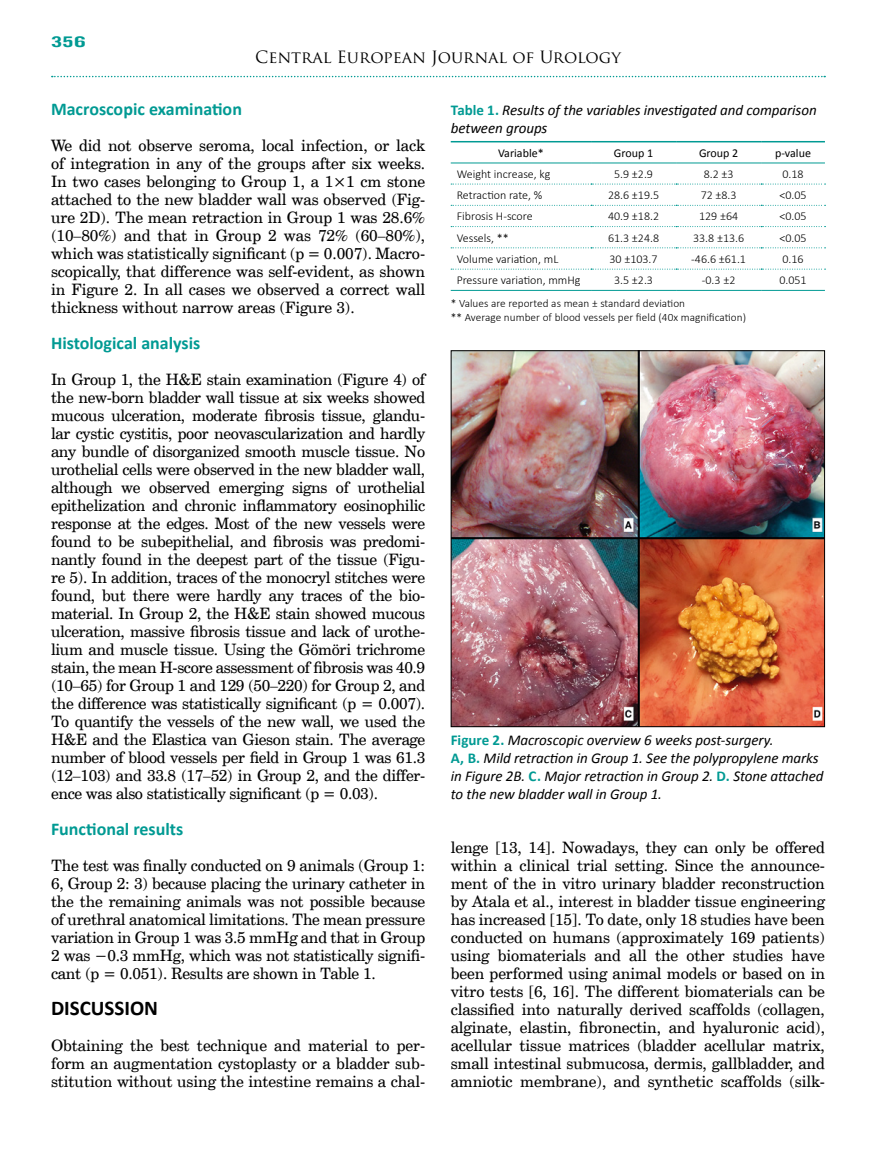
<style>
.page{position:relative;width:893px;height:1174px;background:#fff}
.page>*{position:absolute;margin:0;border:0;box-sizing:border-box;transform-origin:0 0}
.t1{font:700 21px "Calibri";color:#000}
.t2{font:700 18px "Calibri";color:#009a93}
.t3{font:16.5px "Trajan Pro";color:#000}
.t4{font:15.75px/18px "Cent Schbook EU";letter-spacing:-.005em;color:#000;text-align:justify}
.t5{font:italic 15px/18px "Calibri";letter-spacing:-.005em;color:#000}
.t6{font:15px "Alternate Gothic No 2 EU";color:#009a93;scale:2 1}
.t7{font:300 12px "Calibri";color:#000}
.t8{font:12px "Calibri";color:#000}
.t9{font:300 11.25px/13.5px "Calibri";letter-spacing:.005em;color:#000}
.s1{font-weight:700;font-style:normal;color:#009a93}
</style>
<div class="page">
<svg style="left:52px;top:76px;width:773px;height:1px"></svg>
<hr style="left:451px;top:290px;width:140px;height:1px;background:#009a93">
<hr style="left:591px;top:290px;width:85px;height:1px;background:#009a93">
<hr style="left:676px;top:290px;width:85px;height:1px;background:#009a93">
<hr style="left:761px;top:290px;width:64px;height:1px;background:#009a93">
<hr style="left:451px;top:141px;width:140px;height:1px;background:#009a93">
<hr style="left:591px;top:141px;width:85px;height:1px;background:#009a93">
<hr style="left:676px;top:141px;width:85px;height:1px;background:#009a93">
<hr style="left:761px;top:141px;width:64px;height:1px;background:#009a93">
<svg style="left:451px;top:184px;width:375px;height:1px"></svg>
<svg style="left:451px;top:205px;width:375px;height:1px"></svg>
<svg style="left:451px;top:226px;width:375px;height:1px"></svg>
<svg style="left:451px;top:247px;width:375px;height:1px"></svg>
<svg style="left:451px;top:269px;width:375px;height:1px"></svg>
<hr style="left:451px;top:163px;width:140px;height:1px;background:#009a93">
<hr style="left:591px;top:163px;width:85px;height:1px;background:#009a93">
<hr style="left:676px;top:163px;width:85px;height:1px;background:#009a93">
<hr style="left:761px;top:163px;width:64px;height:1px;background:#009a93">
<img style="left:453px;top:352px;width:370px;height:373px">
<div style="left:451px;top:350px;width:374px;height:377px;border:1px solid #000"></div>
<p class="t6" style="left:51px;top:33px;width:19px">356</p>
<p class="t3" style="left:255px;top:47px;width:367px">Central European Journal of Urology</p>
<p class="t2" style="left:51px;top:97px;width:192px">Macroscopic examination</p>
<p class="t4" style="left:51px;top:137px;width:376px">We did not observe seroma, local infection, or lack of integration in any of the groups after six weeks.<br>In two cases belonging to Group 1, a 1×1 cm stone attached to the new bladder wall was observed (Fig&shy;ure 2D). The mean retraction in Group 1 was 28.6% (10–80%) and that in Group 2 was 72% (60–80%), which was statistically significant (p = 0.007). Macro&shy;scopically, that difference was self-evident, as shown in Figure 2. In all cases we observed a correct wall thickness without narrow areas (Figure 3).</p>
<p class="t2" style="left:51px;top:331px;width:151px">Histological analysis</p>
<p class="t4" style="left:51px;top:371px;width:376px">In Group 1, the H&amp;E stain examination (Figure 4) of the new-born bladder wall tissue at six weeks showed mucous ulceration, moderate fibrosis tissue, glandu&shy;lar cystic cystitis, poor neovascularization and hardly any bundle of disorganized smooth muscle tissue. No urothelial cells were observed in the new bladder wall, although we observed emerging signs of urothelial epithelization and chronic inflammatory eosinophilic response at the edges. Most of the new vessels were found to be subepithelial, and fibrosis was predomi&shy;nantly found in the deepest part of the tissue (Figu&shy;re 5). In addition, traces of the monocryl stitches were found, but there were hardly any traces of the bio&shy;material. In Group 2, the H&amp;E stain showed mucous ulceration, massive fibrosis tissue and lack of urothe&shy;lium and muscle tissue. Using the Gömöri trichrome stain, the mean H-score assessment of fibrosis was 40.9 (10–65) for Group 1 and 129 (50–220) for Group 2, and the difference was statistically significant (p = 0.007).<br>To quantify the vessels of the new wall, we used the H&amp;E and the Elastica van Gieson stain. The average number of blood vessels per field in Group 1 was 61.3 (12–103) and 33.8 (17–52) in Group 2, and the differ&shy;ence was also statistically significant (p = 0.03).</p>
<p class="t2" style="left:51px;top:817px;width:134px">Functional results</p>
<p class="t4" style="left:51px;top:857px;width:376px">The test was finally conducted on 9 animals (Group 1:<br>6, Group 2: 3) because placing the urinary catheter in the the remaining animals was not possible because of urethral anatomical limitations. The mean pressure variation in Group 1 was 3.5 mmHg and that in Group 2 was −0.3 mmHg, which was not statistically signifi&shy;cant (p = 0.051). Results are shown in Table 1.</p>
<h1 class="t1" style="left:51px;top:994px;width:109px">DISCUSSION</h1>
<p class="t4" style="left:51px;top:1037px;width:376px">Obtaining the best technique and material to per&shy;form an augmentation cystoplasty or a bladder sub&shy;stitution without using the intestine remains a chal-</p>
<p class="t5" style="left:451px;top:100px;width:367px"><span class="s1">Table 1.</span> Results of the variables investigated and comparison between groups</p>
<p class="t8" style="left:498px;top:145px;width:47px">Variable*</p>
<p class="t8" style="left:614px;top:145px;width:41px">Group 1</p>
<p class="t8" style="left:699px;top:145px;width:41px">Group 2</p>
<p class="t8" style="left:775px;top:145px;width:37px">p-value</p>
<p class="t7" style="left:457px;top:166px;width:95px">Weight increase, kg</p>
<p class="t7" style="left:614px;top:166px;width:40px">5.9 ±2.9</p>
<p class="t7" style="left:704px;top:166px;width:31px">8.2 ±3</p>
<p class="t7" style="left:782px;top:166px;width:23px">0.18</p>
<p class="t7" style="left:457px;top:188px;width:87px">Retraction rate, %</p>
<p class="t7" style="left:608px;top:188px;width:53px">28.6 ±19.5</p>
<p class="t7" style="left:701px;top:188px;width:37px">72 ±8.3</p>
<p class="t7" style="left:779px;top:188px;width:29px">&lt;0.05</p>
<p class="t7" style="left:457px;top:209px;width:78px">Fibrosis H-score</p>
<p class="t7" style="left:608px;top:209px;width:53px">40.9 ±18.2</p>
<p class="t7" style="left:699px;top:209px;width:41px">129 ±64</p>
<p class="t7" style="left:779px;top:209px;width:29px">&lt;0.05</p>
<p class="t7" style="left:457px;top:230px;width:54px">Vessels, **</p>
<p class="t7" style="left:608px;top:230px;width:53px">61.3 ±24.8</p>
<p class="t7" style="left:693px;top:230px;width:53px">33.8 ±13.6</p>
<p class="t7" style="left:779px;top:230px;width:29px">&lt;0.05</p>
<p class="t7" style="left:457px;top:251px;width:103px">Volume variation, mL</p>
<p class="t7" style="left:609px;top:251px;width:50px">30 ±103.7</p>
<p class="t7" style="left:691px;top:251px;width:56px">-46.6 ±61.1</p>
<p class="t7" style="left:782px;top:251px;width:23px">0.16</p>
<p class="t7" style="left:457px;top:273px;width:125px">Pressure variation, mmHg</p>
<p class="t7" style="left:614px;top:273px;width:40px">3.5 ±2.3</p>
<p class="t7" style="left:702px;top:273px;width:35px">-0.3 ±2</p>
<p class="t7" style="left:779px;top:273px;width:29px">0.051</p>
<p class="t9" style="left:451px;top:297px;width:297px">* Values are reported as mean ± standard deviation<br>** Average number of blood vessels per field (40x magnification)</p>
<p class="t5" style="left:451px;top:730px;width:374px"><span class="s1">Figure 2.</span> Macroscopic overview 6 weeks post-surgery.<br><span class="s1">A, B.</span> Mild retraction in Group 1. See the polypropylene marks in Figure 2B. <span class="s1">C.</span> Major retraction in Group 2. <span class="s1">D.</span> Stone attached to the new bladder wall in Group 1.</p>
<p class="t4" style="left:451px;top:839px;width:376px">lenge [13, 14]. Nowadays, they can only be offered within a clinical trial setting. Since the announce&shy;ment of the in vitro urinary bladder reconstruction by Atala et al., interest in bladder tissue engineering has increased [15]. To date, only 18 studies have been conducted on humans (approximately 169 patients) using biomaterials and all the other studies have been performed using animal models or based on in vitro tests [6, 16]. The different biomaterials can be classified into naturally derived scaffolds (collagen, alginate, elastin, fibronectin, and hyaluronic acid), acellular tissue matrices (bladder acellular matrix, small intestinal submucosa, dermis, gallbladder, and amniotic membrane), and synthetic scaffolds (silk-</p>
</div>
